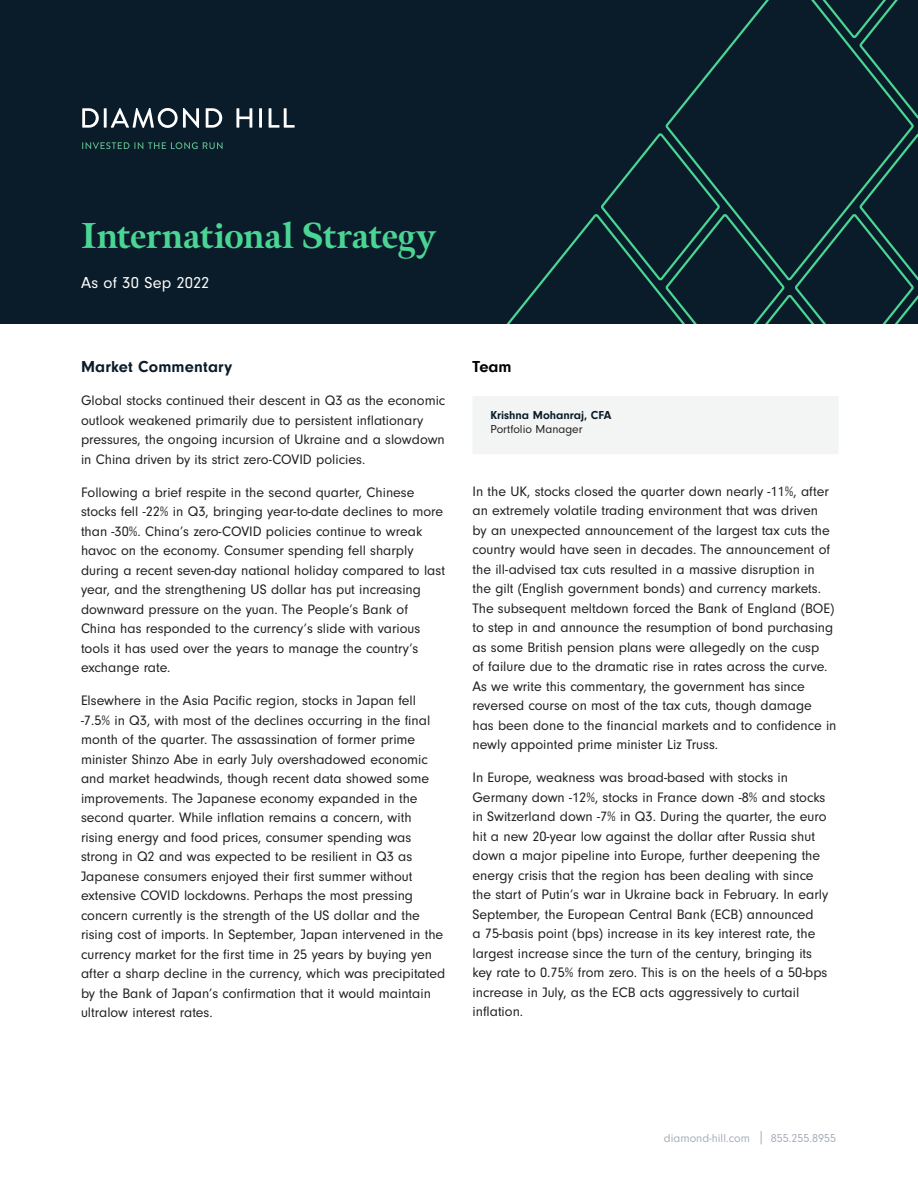
<style>
.page{position:relative;width:918px;height:1188px;background:#fff}
.page>*{position:absolute;margin:0;border:0;box-sizing:border-box;transform-origin:0 0}
.Page_title{font:800 36px "Meno Display";letter-spacing:-.01em;color:#4ad594}
.Subhead_Bold{font:700 16.5px "Neuzeit Gro";letter-spacing:.01em;color:#0a1c29}
.Subhead{font:16.5px "Neuzeit Gro";letter-spacing:.01em;color:#fff}
.Table_Chart_-_Title{font:700 16.5px "Neuzeit Gro";color:#000}
.Body_copy{font:14.25px/19.5px "Neuzeit Gro";color:#231f20}
.t1{font:700 12px/14.4px "Neuzeit Gro";color:#0a1c29}
.t2{font:12px "Neuzeit Gro";color:#a8afb9}
.s1{font-weight:400;color:#231f20}
</style>
<div class="page">
<svg style="left:761px;top:1131px;width:1px;height:13px"></svg>
<div style="left:0;top:0;width:918px;height:324px;background:#0a1c29"></div>
<svg style="left:506px;top:0;width:412px;height:324px"></svg>
<svg style="left:82px;top:108px;width:17px;height:20px"></svg>
<hr style="left:104px;top:108px;width:3px;height:20px;background:#fff">
<svg style="left:111px;top:108px;width:88px;height:20px"></svg>
<svg style="left:206px;top:108px;width:16px;height:20px"></svg>
<svg style="left:236px;top:108px;width:16px;height:20px"></svg>
<hr style="left:259px;top:108px;width:3px;height:20px;background:#fff">
<svg style="left:269px;top:108px;width:26px;height:20px"></svg>
<svg style="left:82px;top:142px;width:141px;height:7px"></svg>
<div style="left:473px;top:396px;width:365px;height:58px;background:#f3f4f4"></div>
<p class="Page_title" style="left:81px;top:213px;width:357px">International Strategy</p>
<p class="Subhead" style="left:81px;top:274px;width:130px">As of 30 Sep 2022</p>
<p class="Subhead_Bold" style="left:81px;top:357px;width:153px">Market Commentary</p>
<p class="Body_copy" style="left:81px;top:391px;width:366px">Global stocks continued their descent in Q3 as the economic outlook weakened primarily due to persistent inflationary pressures, the ongoing incursion of Ukraine and a slowdown in China driven by its strict zero-COVID policies.</p>
<p class="Body_copy" style="left:81px;top:482px;width:366px">Following a brief respite in the second quarter, Chinese stocks fell -22% in Q3, bringing year-to-date declines to more than -30%. China’s zero-COVID policies continue to wreak havoc on the economy. Consumer spending fell sharply during a recent seven-day national holiday compared to last year, and the strengthening US dollar has put increasing downward pressure on the yuan. The People’s Bank of China has responded to the currency’s slide with various tools it has used over the years to manage the country’s exchange rate.</p>
<p class="Body_copy" style="left:81px;top:691px;width:366px">Elsewhere in the Asia Pacific region, stocks in Japan fell -7.5% in Q3, with most of the declines occurring in the final month of the quarter. The assassination of former prime minister Shinzo Abe in early July overshadowed economic and market headwinds, though recent data showed some improvements. The Japanese economy expanded in the second quarter. While inflation remains a concern, with rising energy and food prices, consumer spending was strong in Q2 and was expected to be resilient in Q3 as Japanese consumers enjoyed their first summer without extensive COVID lockdowns. Perhaps the most pressing concern currently is the strength of the US dollar and the rising cost of imports. In September, Japan intervened in the currency market for the first time in 25 years by buying yen after a sharp decline in the currency, which was precipitated by the Bank of Japan’s confirmation that it would maintain ultralow interest rates.</p>
<p class="Table_Chart_-_Title" style="left:472px;top:357px;width:41px">Team</p>
<p class="t1" style="left:490px;top:408px;width:122px">Krishna Mohanraj, CFA<br><span class="s1">Portfolio Manager</span></p>
<p class="Body_copy" style="left:472px;top:481px;width:366px">In the UK, stocks closed the quarter down nearly -11%, after an extremely volatile trading environment that was driven<br>by an unexpected announcement of the largest tax cuts the country would have seen in decades. The announcement of the ill-advised tax cuts resulted in a massive disruption in the gilt (English government bonds) and currency markets.<br>The subsequent meltdown forced the Bank of England (BOE) to step in and announce the resumption of bond purchasing as some British pension plans were allegedly on the cusp<br>of failure due to the dramatic rise in rates across the curve.<br>As we write this commentary, the government has since reversed course on most of the tax cuts, though damage has been done to the financial markets and to confidence in newly appointed prime minister Liz Truss.</p>
<p class="Body_copy" style="left:472px;top:768px;width:357px">In Europe, weakness was broad-based with stocks in Germany down -12%, stocks in France down -8% and stocks in Switzerland down -7% in Q3. During the quarter, the euro hit a new 20-year low against the dollar after Russia shut down a major pipeline into Europe, further deepening the energy crisis that the region has been dealing with since the start of Putin’s war in Ukraine back in February. In early September, the European Central Bank (ECB) announced<br>a 75-basis point (bps) increase in its key interest rate, the largest increase since the turn of the century, bringing its key rate to 0.75% from zero. This is on the heels of a 50-bps increase in July, as the ECB acts aggressively to curtail inflation.</p>
<p class="t2" style="left:664px;top:1131px;width:88px">diamond-hill.com</p>
<p class="t2" style="left:771px;top:1131px;width:67px">855.255.8955</p>
</div>
